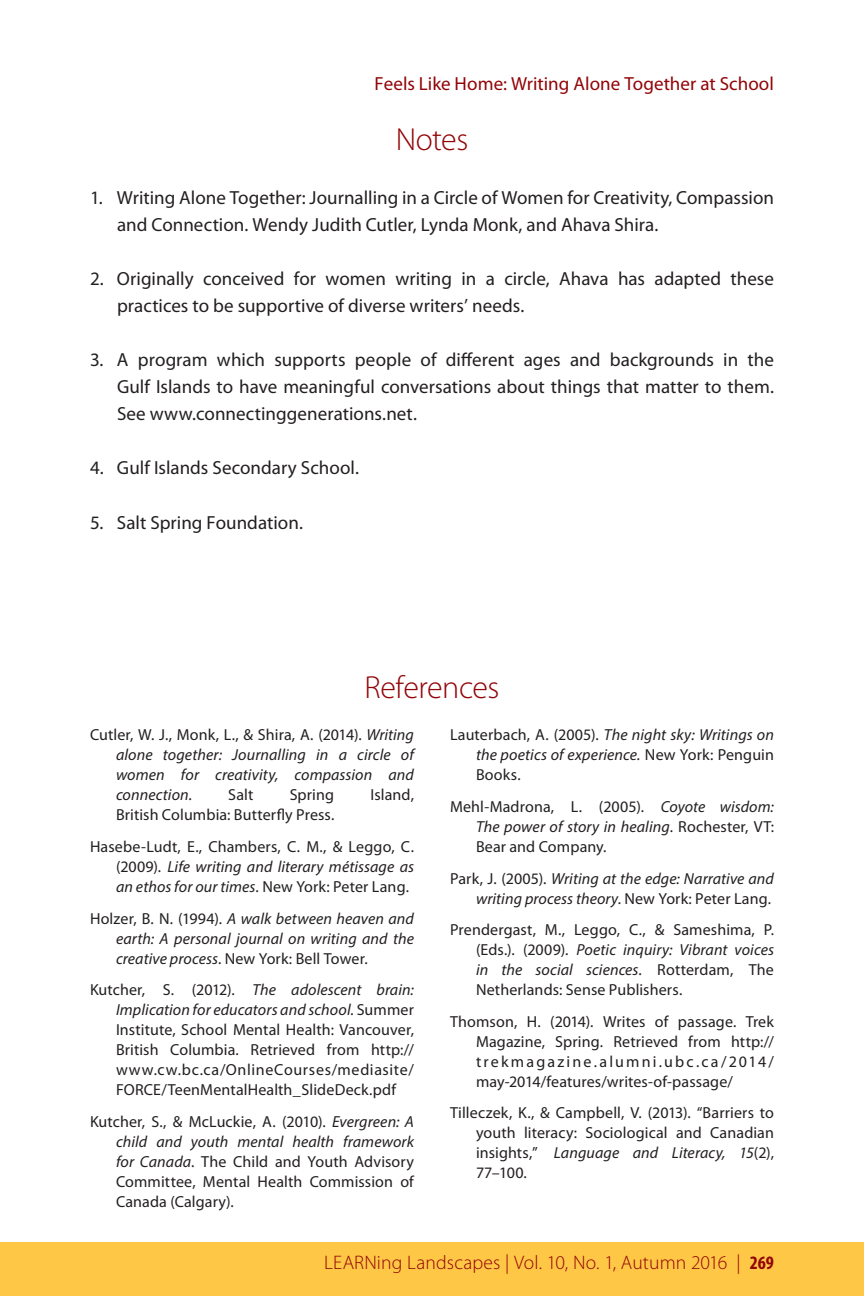
<style>
.page{position:relative;width:864px;height:1296px;background:#fff}
.page>*{position:absolute;margin:0;border:0;box-sizing:border-box;transform-origin:0 0}
.sous-titre_centré{font:300 32px "Myriad Pro";letter-spacing:-.015em;color:#920407}
.t1{font:300 19.6px "Myriad Pro";letter-spacing:.005em;color:#920407}
.bullet-2_avec_chiffr{font:19px/27px "Myriad Pro";letter-spacing:.005em;color:#231f20}
.t2{font:19px "Myriad Pro";letter-spacing:.005em;color:#920407}
.bullet-reference{font:16px/20px "Myriad Pro";letter-spacing:.01em;color:#231f20;text-align:justify}
.bullet-reference-2{font:italic 16px/20px "Myriad Pro";letter-spacing:.005em;color:#231f20;text-align:justify}
.s1{font-style:normal}
.s2{font-style:italic}
.s3{font-weight:700;font-stretch:condensed;font-size:19px}
</style>
<div class="page">
<div style="left:0;top:1242px;width:864px;height:54px;background:#ffc746"></div>
<p class="t2" style="left:375px;top:73px;width:401px">Feels Like Home: Writing Alone Together at School</p>
<p class="sous-titre_centré" style="left:396px;top:122px;width:74px">Notes</p>
<p class="bullet-2_avec_chiffr" style="left:117px;top:185px;width:659px;text-indent:-27px">1. Writing Alone Together: Journalling in a Circle of Women for Creativity, Compassion and Connection. Wendy Judith Cutler, Lynda Monk, and Ahava Shira.</p>
<p class="bullet-2_avec_chiffr" style="left:117px;top:266px;width:659px;text-indent:-27px">2. Originally conceived for women writing in a circle, Ahava has adapted these practices to be supportive of diverse writers’ needs.</p>
<p class="bullet-2_avec_chiffr" style="left:117px;top:347px;width:659px;text-align:justify;text-indent:-27px">3. A program which supports people of different ages and backgrounds in the Gulf Islands to have meaningful conversations about things that matter to them.<br>See www.connectinggenerations.net.</p>
<p class="bullet-2_avec_chiffr" style="left:90px;top:455px;width:271px">4. Gulf Islands Secondary School.</p>
<p class="bullet-2_avec_chiffr" style="left:90px;top:510px;width:214px">5. Salt Spring Foundation.</p>
<p class="sous-titre_centré" style="left:365px;top:670px;width:136px">References</p>
<p class="bullet-reference-2" style="left:116px;top:725px;width:300px;text-indent:-26px"><span class="s1">Cutler, W. J., Monk, L., &amp; Shira, A. (2014).</span> Writing alone together: Journalling in a circle of women for creativity, compassion and connection<span class="s1">.</span></p>
<p class="bullet-reference-2" style="left:476px;top:725px;width:300px;text-indent:-26px"><span class="s1">Lauterbach, A. (2005).</span> The night sky: Writings on the poetics of experience. <span class="s1">New York: Penguin Books.</span></p>
<p class="bullet-reference" style="left:476px;top:797px;width:299px;text-indent:-26px">Mehl-Madrona, L. (2005). <span class="s2">Coyote wisdom:<br>The power of story in healing</span>. Rochester, VT:<br>Bear and Company.</p>
<p class="bullet-reference-2" style="left:450px;top:868px;width:325px;text-align:right"><span class="s1">Park, J. (2005).</span> Writing at the edge: Narrative and writing process theory<span class="s1">. New York: Peter Lang.</span></p>
<p class="bullet-reference" style="left:476px;top:920px;width:300px;text-indent:-26px">Prendergast, M., Leggo, C., &amp; Sameshima, P. (Eds.). (2009). <span class="s2">Poetic inquiry: Vibrant voices in the social sciences</span>. Rotterdam, The Netherlands: Sense Publishers.</p>
<p class="bullet-reference" style="left:476px;top:1012px;width:300px;text-indent:-26px">Thomson, H. (2014). Writes of passage. Trek Magazine, Spring. Retrieved from http:// trekmagazine.alumni.ubc.ca/2014/ may-2014/features/writes-of-passage/</p>
<p class="bullet-reference" style="left:476px;top:1103px;width:300px;text-indent:-26px">Tilleczek, K., &amp; Campbell, V. (2013). “Barriers to youth literacy: Sociological and Canadian insights,” <span class="s2">Language and Literacy, 15</span>(2), 77–100.</p>
<p class="bullet-reference" style="left:228px;top:785px;width:27px">Salt</p>
<p class="bullet-reference" style="left:290px;top:785px;width:46px">Spring</p>
<p class="bullet-reference" style="left:370px;top:785px;width:45px">Island,</p>
<p class="bullet-reference" style="left:116px;top:805px;width:220px">British Columbia: Butterfly Press.</p>
<p class="bullet-reference" style="left:116px;top:837px;width:300px;text-indent:-26px">Hasebe-Ludt, E., Chambers, C. M., &amp; Leggo, C. (2009). <span class="s2">Life writing and literary métissage as an ethos for our times</span>. New York: Peter Lang.</p>
<p class="bullet-reference-2" style="left:116px;top:908px;width:299px;text-indent:-26px"><span class="s1">Holzer, B. N. (1994).</span> A walk between heaven and earth: A personal journal on writing and the creative process<span class="s1">. New York: Bell Tower.</span></p>
<p class="bullet-reference" style="left:116px;top:980px;width:300px;text-indent:-26px">Kutcher, S. (2012). <span class="s2">The adolescent brain:<br>Implication for educators and school.</span> Summer Institute, School Mental Health: Vancouver, British Columbia. Retrieved from http:// www.cw.bc.ca/OnlineCourses/mediasite/ FORCE/TeenMentalHealth_SlideDeck.pdf</p>
<p class="bullet-reference" style="left:116px;top:1112px;width:300px;text-indent:-26px">Kutcher, S., &amp; McLuckie, A. (2010). <span class="s2">Evergreen: A child and youth mental health framework for Canada</span>. The Child and Youth Advisory Committee, Mental Health Commission of Canada (Calgary).</p>
<p class="t1" style="left:324px;top:1252px;width:451px">LEARNing Landscapes | Vol. 10, No. 1, Autumn 2016 | <span class="s3">269</span></p>
</div>
